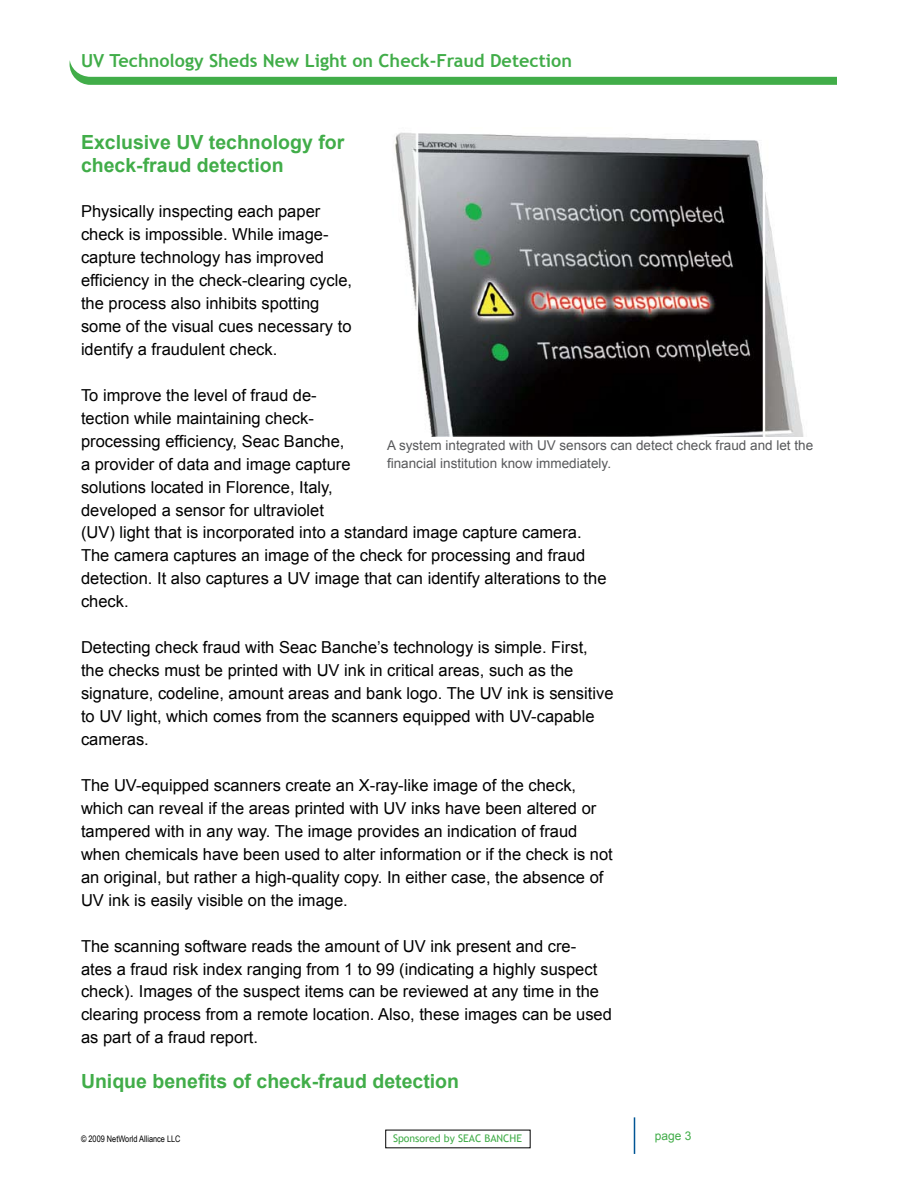
<style>
.page{position:relative;width:918px;height:1188px;background:#fff}
.page>*{position:absolute;margin:0;border:0;box-sizing:border-box;transform-origin:0 0}
.t1{font:700 19.5px/22.5px "Arial";color:#41ad49}
.t2{font:700 18px "Trebuchet MS";color:#41ad49}
.t3{font:16.5px/23px "Arial";color:#000}
.t4{font:13.5px/18px "Arial";color:#58595b}
.t5{font:12px "Arial";color:#41ad49}
.t6{font:10.5px "Trebuchet MS";color:#41ad49}
.t7{font:9px "Arial Narrow";color:#000}
</style>
<div class="page">
<svg style="left:70px;top:61px;width:767px;height:24px"></svg>
<hr style="left:634px;top:1117px;width:1px;height:37px;background:#005595">
<img style="left:395px;top:132px;width:409px;height:304px">
<p class="t2" style="left:81px;top:50px;width:493px">UV Technology Sheds New Light on Check-Fraud Detection</p>
<p class="t1" style="left:81px;top:132px;width:265px">Exclusive UV technology for check-fraud detection</p>
<p class="t3" style="left:81px;top:200px;width:273px">Physically inspecting each paper check is impossible. While image&shy;capture technology has improved efficiency in the check-clearing cycle, the process also inhibits spotting some of the visual cues necessary to identify a fraudulent check.</p>
<p class="t3" style="left:81px;top:384px;width:527px">To improve the level of fraud de-<br>tection while maintaining check-<br>processing efficiency, Seac Banche,<br>a provider of data and image capture<br>solutions located in Florence, Italy,<br>developed a sensor for ultraviolet<br>(UV) light that is incorporated into a standard image capture camera.<br>The camera captures an image of the check for processing and fraud detection. It also captures a UV image that can identify alterations to the check.</p>
<p class="t3" style="left:81px;top:636px;width:534px">Detecting check fraud with Seac Banche’s technology is simple. First, the checks must be printed with UV ink in critical areas, such as the signature, codeline, amount areas and bank logo. The UV ink is sensitive to UV light, which comes from the scanners equipped with UV-capable cameras.</p>
<p class="t3" style="left:81px;top:774px;width:533px">The UV-equipped scanners create an X-ray-like image of the check, which can reveal if the areas printed with UV inks have been altered or tampered with in any way. The image provides an indication of fraud when chemicals have been used to alter information or if the check is not an original, but rather a high-quality copy. In either case, the absence of UV ink is easily visible on the image.</p>
<p class="t3" style="left:81px;top:935px;width:533px">The scanning software reads the amount of UV ink present and cre-<br>ates a fraud risk index ranging from 1 to 99 (indicating a highly suspect check). Images of the suspect items can be reviewed at any time in the clearing process from a remote location. Also, these images can be used as part of a fraud report.</p>
<p class="t1" style="left:81px;top:1071px;width:380px">Unique benefits of check-fraud detection</p>
<p class="t4" style="left:387px;top:437px;width:428px">A system integrated with UV sensors can detect check fraud and let the financial institution know immediately.</p>
<p class="t7" style="left:81px;top:1132px;width:101px">© 2009 NetWorld Alliance LLC</p>
<p class="t6" style="left:393px;top:1132px;width:131px">Sponsored by SEAC BANCHE</p>
<p class="t5" style="left:655px;top:1128px;width:38px">page 3</p>
</div>
